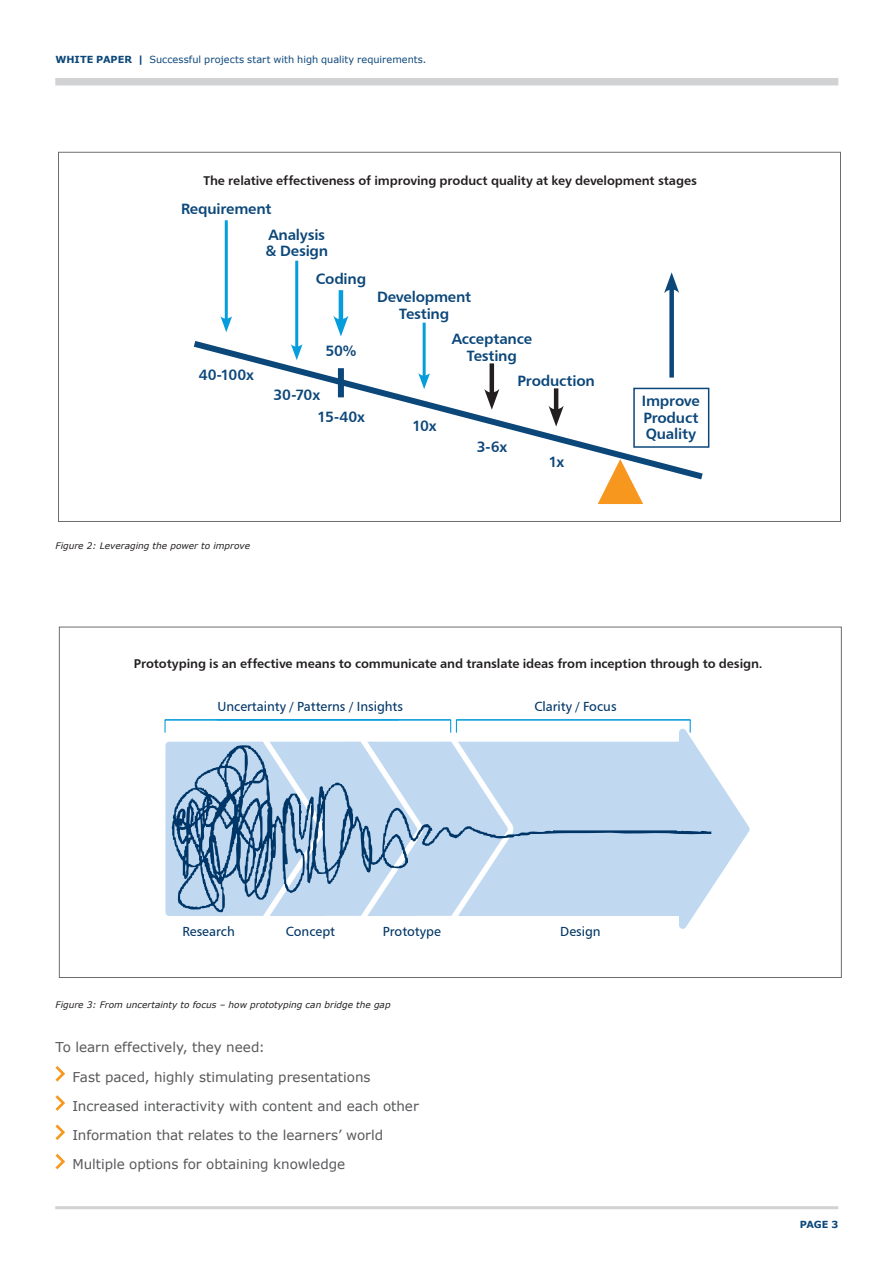
<style>
.page{position:relative;width:893px;height:1263px;background:#fff}
.page>*{position:absolute;margin:0;border:0;box-sizing:border-box;transform-origin:0 0}
.t1{font:15px/16.5px "Humanist 777 BT Bold B";letter-spacing:-.015em;color:#0c477a}
.bullets{font:13.5px "Verdana";letter-spacing:-.005em;color:#57585a}
.t2{font:13.2px "Humanist 777 BT Roman B";color:#003667}
.t3{font:12.75px "Humanist 777 BT Bold B";letter-spacing:-.01em;color:#231f20}
.t4{font:9.75px "Verdana";color:#0c477a}
.t5{font:700 9.75px "Verdana";color:#0c477a}
.t6{font:italic 9px "Verdana";color:#231f20}
.s1{font-weight:700}
</style>
<div class="page">
<hr style="left:55px;top:1206px;width:783px;height:3px;background:#d1d2d4">
<div style="left:55px;top:78px;width:783px;height:7px;background:#d1d2d4"></div>
<svg style="left:193px;top:336px;width:516px;height:144px"></svg>
<svg style="left:598px;top:459px;width:45px;height:45px"></svg>
<hr style="left:225px;top:220px;width:3px;height:102px;background:#069ddc">
<svg style="left:220px;top:316px;width:12px;height:16px"></svg>
<hr style="left:295px;top:261px;width:3px;height:89px;background:#069ddc">
<svg style="left:291px;top:344px;width:12px;height:16px"></svg>
<hr style="left:423px;top:323px;width:3px;height:56px;background:#069ddc">
<svg style="left:418px;top:373px;width:12px;height:16px"></svg>
<hr style="left:490px;top:363px;width:4px;height:34px;background:#231f20">
<svg style="left:484px;top:389px;width:15px;height:21px"></svg>
<hr style="left:554px;top:388px;width:4px;height:26px;background:#231f20">
<svg style="left:549px;top:406px;width:15px;height:21px"></svg>
<div style="left:669px;top:285px;width:5px;height:93px;background:#0c477a"></div>
<svg style="left:664px;top:272px;width:15px;height:21px"></svg>
<div style="left:633px;top:388px;width:76px;height:60px;border:2px solid #0c477a"></div>
<hr style="left:339px;top:290px;width:4px;height:34px;background:#069ddc">
<svg style="left:333px;top:316px;width:15px;height:20px"></svg>
<div style="left:338px;top:368px;width:6px;height:29px;background:#0c477a"></div>
<svg style="left:679px;top:739px;width:71px;height:190px"></svg>
<svg style="left:164px;top:719px;width:527px;height:202px"></svg>
<svg style="left:172px;top:745px;width:539px;height:168px;background:#aec9e3"></svg>
<svg style="left:55px;top:1066px;width:10px;height:15px"></svg>
<svg style="left:55px;top:1095px;width:10px;height:16px"></svg>
<svg style="left:55px;top:1124px;width:10px;height:16px"></svg>
<svg style="left:55px;top:1154px;width:10px;height:15px"></svg>
<p class="t4" style="left:55px;top:53px;width:372px"><span class="s1">WHITE PAPER |</span> Successful projects start with high quality requirements.</p>
<p class="t3" style="left:203px;top:172px;width:495px">The relative effectiveness of improving product quality at key development stages</p>
<p class="t1" style="left:268px;top:195px;width:58px;line-height:26.1px;text-indent:-87px">Requirement<br>Analysis</p>
<p class="t1" style="left:316px;top:236px;width:52px;line-height:28.2px;text-indent:-50px">&amp; Design<br>Coding</p>
<p class="t1" style="left:199px;top:366px;width:57px">40-100x</p>
<p class="t1" style="left:326px;top:342px;width:32px">50%</p>
<p class="t1" style="left:317px;top:383px;width:49px;line-height:22.4px;text-indent:-44px">30-70x<br>15-40x</p>
<p class="t1" style="left:377px;top:289px;width:96px;text-align:center">Development<br>Testing</p>
<p class="t1" style="left:452px;top:330px;width:82px;text-align:center">Acceptance<br>Testing</p>
<p class="t1" style="left:518px;top:372px;width:79px">Production</p>
<p class="t1" style="left:412px;top:418px;width:26px">10x</p>
<p class="t1" style="left:477px;top:438px;width:32px">3-6x</p>
<p class="t1" style="left:548px;top:453px;width:17px">1x</p>
<p class="t6" style="left:55px;top:540px;width:196px">Figure 2: Leveraging the power to improve</p>
<p class="t1" style="left:642px;top:393px;width:59px;text-align:justify">Improve Product Quality</p>
<p class="t3" style="left:134px;top:656px;width:630px">Prototyping is an effective means to communicate and translate ideas from inception through to design.</p>
<p class="t2" style="left:217px;top:698px;width:187px">Uncertainty / Patterns / Insights</p>
<p class="t2" style="left:534px;top:698px;width:84px">Clarity / Focus</p>
<p class="t2" style="left:182px;top:924px;width:54px">Research</p>
<p class="t2" style="left:286px;top:924px;width:51px">Concept</p>
<p class="t2" style="left:383px;top:924px;width:60px">Prototype</p>
<p class="t2" style="left:560px;top:924px;width:42px">Design</p>
<p class="t6" style="left:55px;top:999px;width:337px">Figure 3: From uncertainty to focus – how prototyping can bridge the gap</p>
<p class="bullets" style="left:55px;top:1039px;width:211px">To learn effectively, they need:</p>
<p class="bullets" style="left:72px;top:1068px;width:300px">Fast paced, highly stimulating presentations</p>
<p class="bullets" style="left:72px;top:1097px;width:348px">Increased interactivity with content and each other</p>
<p class="bullets" style="left:72px;top:1126px;width:312px">Information that relates to the learners’ world</p>
<p class="bullets" style="left:72px;top:1156px;width:274px">Multiple options for obtaining knowledge</p>
<p class="t5" style="left:800px;top:1218px;width:40px">PAGE 3</p>
</div>
